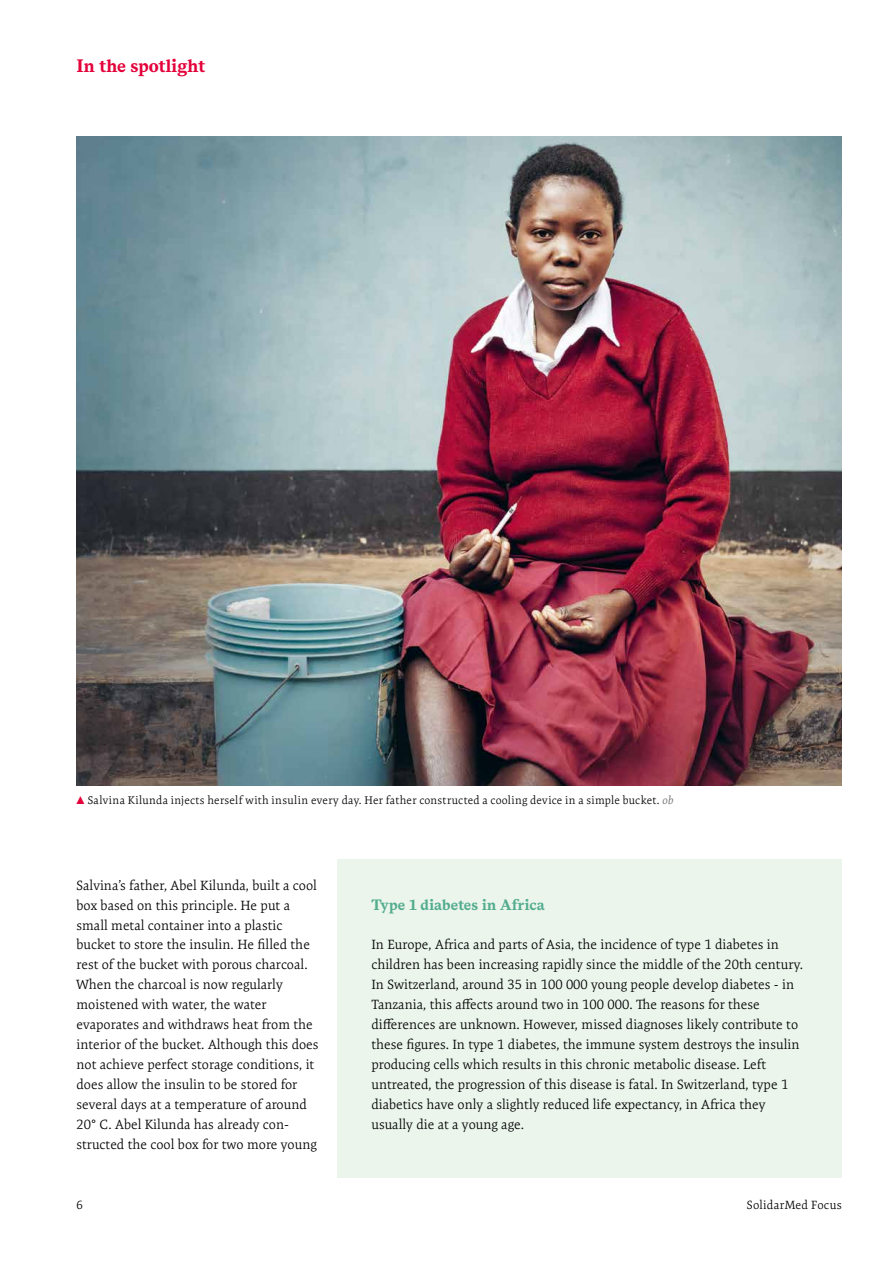
<style>
.page{position:relative;width:893px;height:1263px;background:#fff}
.page>*{position:absolute;margin:0;border:0;box-sizing:border-box;transform-origin:0 0}
.t1{font:700 18px "Messina Serif";color:#e4003a}
.t2{font:700 15px "Messina Serif";letter-spacing:.01em;color:#52ac8e}
.t3{font:300 13.5px/20px "Expo Serif Pro";color:#000}
.t4{font:300 12px "Expo Serif Pro";letter-spacing:.02em;color:#000}
.t5{font:300 11.25px "Expo Serif Pro";letter-spacing:.025em;color:#000}
.s1{font-family:"Andale Mono";font-weight:400;font-size:13.5px;color:#e4003a}
.s2{font-weight:400;font-style:italic;color:#797978}
</style>
<div class="page">
<div style="left:337px;top:859px;width:505px;height:319px;background:#ebf5ec"></div>
<img style="left:77px;top:136px;width:765px;height:650px">
<h1 class="t1" style="left:77px;top:52px;width:130px">In the spotlight</h1>
<p class="t5" style="left:76px;top:793px;width:599px"><span class="s1">▲</span> Salvina Kilunda injects herself with insulin every day. Her father constructed a cooling device in a simple bucket. <span class="s2">ob</span></p>
<p class="t3" style="left:77px;top:875px;width:243px">Salvina’s father, Abel Kilunda, built a cool box based on this principle. He put a small metal container into a plastic bucket to store the insulin. He filled the rest of the bucket with porous charcoal.<br>When the charcoal is now regularly moistened with water, the water evaporates and withdraws heat from the interior of the bucket. Although this does not achieve perfect storage conditions, it does allow the insulin to be stored for several days at a temperature of around 20° C. Abel Kilunda has already con&shy;structed the cool box for two more young</p>
<p class="t2" style="left:371px;top:893px;width:175px">Type 1 diabetes in Africa</p>
<p class="t3" style="left:371px;top:935px;width:433px">In Europe, Africa and parts of Asia, the incidence of type 1 diabetes in children has been increasing rapidly since the middle of the 20th century.<br>In Switzerland, around 35 in 100 000 young people develop diabetes - in Tanzania, this affects around two in 100 000. The reasons for these differences are unknown. However, missed diagnoses likely contribute to these figures. In type 1 diabetes, the immune system destroys the insulin producing cells which results in this chronic metabolic disease. Left untreated, the progression of this disease is fatal. In Switzerland, type 1 diabetics have only a slightly reduced life expectancy, in Africa they usually die at a young age.</p>
<p class="t4" style="left:77px;top:1198px;width:8px">6</p>
<p class="t4" style="left:747px;top:1198px;width:96px">SolidarMed Focus</p>
</div>
